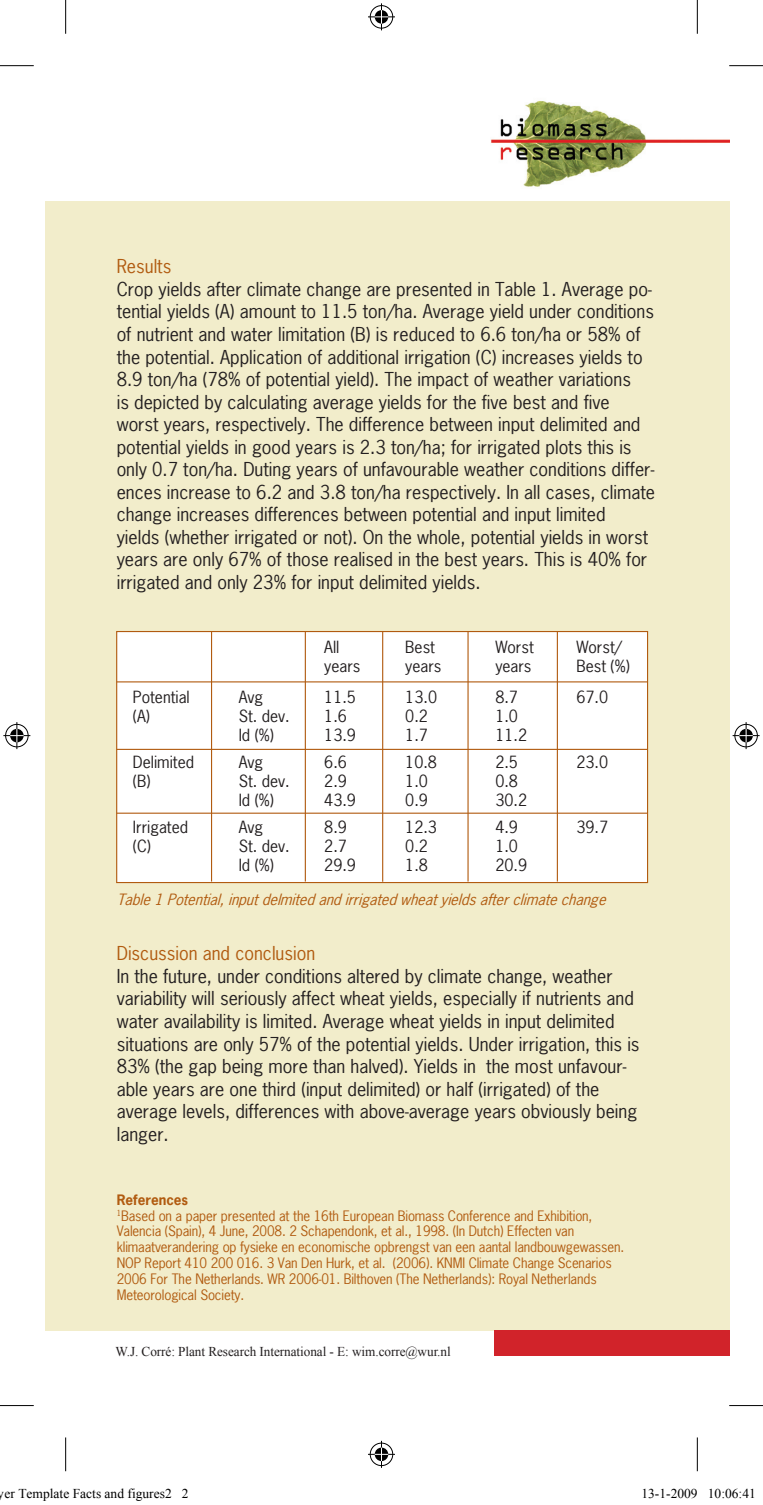
<style>
.page{position:relative;width:763px;height:1505px;background:#fff}
.page>*{position:absolute;margin:0;border:0;box-sizing:border-box;transform-origin:0 0}
.t1{font:18px/22.5px "News Gothic";color:#231f20}
.t2{font:18px "News Gothic";color:#b15b10}
.t3{font:15.75px "News Gothic";color:#231f20}
.t4{font:italic 14.62px "News Gothic";color:#b15b10}
.t5{font:13.5px/15.8px "News Gothic";letter-spacing:-.01em;color:#b15b10}
.t6{font:13.5px "Times New Roman";letter-spacing:-.005em;color:#231f20}
.t7{font:13.5px "Times New Roman";color:#000}
.s1{font-weight:700}
</style>
<div class="page">
<div style="left:45px;top:201px;width:684px;height:1129px;background:#f2edcb"></div>
<img style="left:491px;top:100px;width:238px;height:87px">
<div style="left:494px;top:1330px;width:235px;height:25px;background:#d1232a"></div>
<div style="left:117px;top:631px;width:530px;height:251px;background:#fff"></div>
<div style="left:116px;top:631px;width:532px;height:252px;border:1px solid #b15b10"></div>
<hr style="left:211px;top:631px;width:1px;height:250px;background:#b15b10">
<hr style="left:117px;top:681px;width:530px;height:1px;background:#b15b10">
<hr style="left:305px;top:631px;width:1px;height:250px;background:#b15b10">
<hr style="left:382px;top:631px;width:1px;height:250px;background:#b15b10">
<hr style="left:467px;top:631px;width:1px;height:250px;background:#b15b10">
<hr style="left:557px;top:631px;width:1px;height:250px;background:#b15b10">
<hr style="left:117px;top:812px;width:530px;height:1px;background:#b15b10">
<hr style="left:117px;top:749px;width:530px;height:1px;background:#b15b10">
<hr style="left:0;top:65px;width:34px;height:1px;background:#000">
<hr style="left:729px;top:65px;width:34px;height:1px;background:#000">
<hr style="left:0;top:1405px;width:34px;height:1px;background:#000">
<hr style="left:729px;top:1405px;width:34px;height:1px;background:#000">
<hr style="left:65px;top:0;width:1px;height:34px;background:#000">
<hr style="left:65px;top:1437px;width:1px;height:34px;background:#000">
<hr style="left:697px;top:0;width:1px;height:34px;background:#000">
<hr style="left:697px;top:1437px;width:1px;height:34px;background:#000">
<svg style="left:368px;top:3px;width:27px;height:27px"></svg>
<svg style="left:368px;top:1440px;width:27px;height:27px"></svg>
<svg style="left:3px;top:722px;width:27px;height:27px"></svg>
<svg style="left:732px;top:722px;width:27px;height:27px"></svg>
<p class="t2" style="left:117px;top:255px;width:56px">Results</p>
<p class="t1" style="left:117px;top:277px;width:540px">Crop yields after climate change are presented in Table 1. Average po&shy;tential yields (A) amount to 11.5 ton/ha. Average yield under conditions of nutrient and water limitation (B) is reduced to 6.6 ton/ha or 58% of the potential. Application of additional irrigation (C) increases yields to 8.9 ton/ha (78% of potential yield). The impact of weather variations<br>is depicted by calculating average yields for the five best and five worst years, respectively. The difference between input delimited and potential yields in good years is 2.3 ton/ha; for irrigated plots this is only 0.7 ton/ha. Duting years of unfavourable weather conditions differ&shy;ences increase to 6.2 and 3.8 ton/ha respectively. In all cases, climate change increases differences between potential and input limited<br>yields (whether irrigated or not). On the whole, potential yields in worst years are only 67% of those realised in the best years. This is 40% for irrigated and only 23% for input delimited yields.</p>
<p class="t3" style="left:324px;top:637px;width:17px">All</p>
<p class="t3" style="left:405px;top:637px;width:31px">Best</p>
<p class="t3" style="left:495px;top:637px;width:40px">Worst</p>
<p class="t3" style="left:576px;top:637px;width:47px">Worst/</p>
<p class="t3" style="left:324px;top:655px;width:38px">years</p>
<p class="t3" style="left:405px;top:655px;width:38px">years</p>
<p class="t3" style="left:495px;top:655px;width:38px">years</p>
<p class="t3" style="left:576px;top:655px;width:55px">Best (%)</p>
<p class="t3" style="left:133px;top:687px;width:58px">Potential</p>
<p class="t3" style="left:239px;top:687px;width:26px">Avg</p>
<p class="t3" style="left:324px;top:687px;width:33px">11.5</p>
<p class="t3" style="left:405px;top:687px;width:33px">13.0</p>
<p class="t3" style="left:495px;top:687px;width:24px">8.7</p>
<p class="t3" style="left:576px;top:687px;width:33px">67.0</p>
<p class="t3" style="left:133px;top:706px;width:18px">(A)</p>
<p class="t3" style="left:239px;top:706px;width:53px">St. dev.</p>
<p class="t3" style="left:324px;top:706px;width:24px">1.6</p>
<p class="t3" style="left:405px;top:706px;width:24px">0.2</p>
<p class="t3" style="left:495px;top:706px;width:24px">1.0</p>
<p class="t3" style="left:239px;top:725px;width:37px">Id (%)</p>
<p class="t3" style="left:324px;top:725px;width:33px">13.9</p>
<p class="t3" style="left:405px;top:725px;width:24px">1.7</p>
<p class="t3" style="left:495px;top:725px;width:33px">11.2</p>
<p class="t3" style="left:133px;top:752px;width:63px">Delimited</p>
<p class="t3" style="left:239px;top:752px;width:26px">Avg</p>
<p class="t3" style="left:324px;top:752px;width:24px">6.6</p>
<p class="t3" style="left:405px;top:752px;width:33px">10.8</p>
<p class="t3" style="left:495px;top:752px;width:24px">2.5</p>
<p class="t3" style="left:576px;top:752px;width:33px">23.0</p>
<p class="t3" style="left:133px;top:771px;width:19px">(B)</p>
<p class="t3" style="left:239px;top:771px;width:53px">St. dev.</p>
<p class="t3" style="left:324px;top:771px;width:24px">2.9</p>
<p class="t3" style="left:405px;top:771px;width:24px">1.0</p>
<p class="t3" style="left:495px;top:771px;width:24px">0.8</p>
<p class="t3" style="left:239px;top:790px;width:37px">Id (%)</p>
<p class="t3" style="left:324px;top:790px;width:33px">43.9</p>
<p class="t3" style="left:405px;top:790px;width:24px">0.9</p>
<p class="t3" style="left:495px;top:790px;width:33px">30.2</p>
<p class="t3" style="left:133px;top:817px;width:57px">Irrigated</p>
<p class="t3" style="left:239px;top:817px;width:26px">Avg</p>
<p class="t3" style="left:324px;top:817px;width:24px">8.9</p>
<p class="t3" style="left:405px;top:817px;width:33px">12.3</p>
<p class="t3" style="left:495px;top:817px;width:24px">4.9</p>
<p class="t3" style="left:576px;top:817px;width:33px">39.7</p>
<p class="t3" style="left:133px;top:835px;width:19px">(C)</p>
<p class="t3" style="left:239px;top:835px;width:53px">St. dev.</p>
<p class="t3" style="left:324px;top:835px;width:24px">2.7</p>
<p class="t3" style="left:405px;top:835px;width:24px">0.2</p>
<p class="t3" style="left:495px;top:835px;width:24px">1.0</p>
<p class="t3" style="left:239px;top:854px;width:37px">Id (%)</p>
<p class="t3" style="left:324px;top:854px;width:33px">29.9</p>
<p class="t3" style="left:405px;top:854px;width:24px">1.8</p>
<p class="t3" style="left:495px;top:854px;width:33px">20.9</p>
<p class="t4" style="left:117px;top:889px;width:495px">Table1Potential,inputdelmitedandirrigatedwheatyieldsafterclimatechange</p>
<p class="t2" style="left:117px;top:942px;width:200px">Discussion and conclusion</p>
<p class="t1" style="left:117px;top:964px;width:524px">In the future, under conditions altered by climate change, weather variability will seriously affect wheat yields, especially if nutrients and water availability is limited. Average wheat yields in input delimited situations are only 57% of the potential yields. Under irrigation, this is 83% (the gap being more than halved). Yields in the most unfavour&shy;able years are one third (input delimited) or half (irrigated) of the average levels, differences with above-average years obviously being langer.</p>
<p class="t5" style="left:117px;top:1191px;width:509px"><span class="s1">References<br></span><sup>1</sup>Based on a paper presented at the 16th European Biomass Conference and Exhibition, Valencia (Spain), 4 June, 2008. 2 Schapendonk, et al., 1998. (In Dutch) Effecten van klimaatverandering op fysieke en economische opbrengst van een aantal landbouwgewassen.<br>NOP Report 410 200 016. 3 Van Den Hurk, et al. (2006). KNMI Climate Change Scenarios 2006 For The Netherlands. WR 2006-01. Bilthoven (The Netherlands): Royal Netherlands Meteorological Society.</p>
<p class="t6" style="left:116px;top:1342px;width:337px">W.J. Corré: Plant Research International - E: wim.corre@wur.nl</p>
<p class="t7" style="left:-2px;top:1484px;width:192px">yer Template Facts and figures2 2</p>
<p class="t7" style="left:641px;top:1484px;width:116px">13-1-2009 10:06:41</p>
</div>
